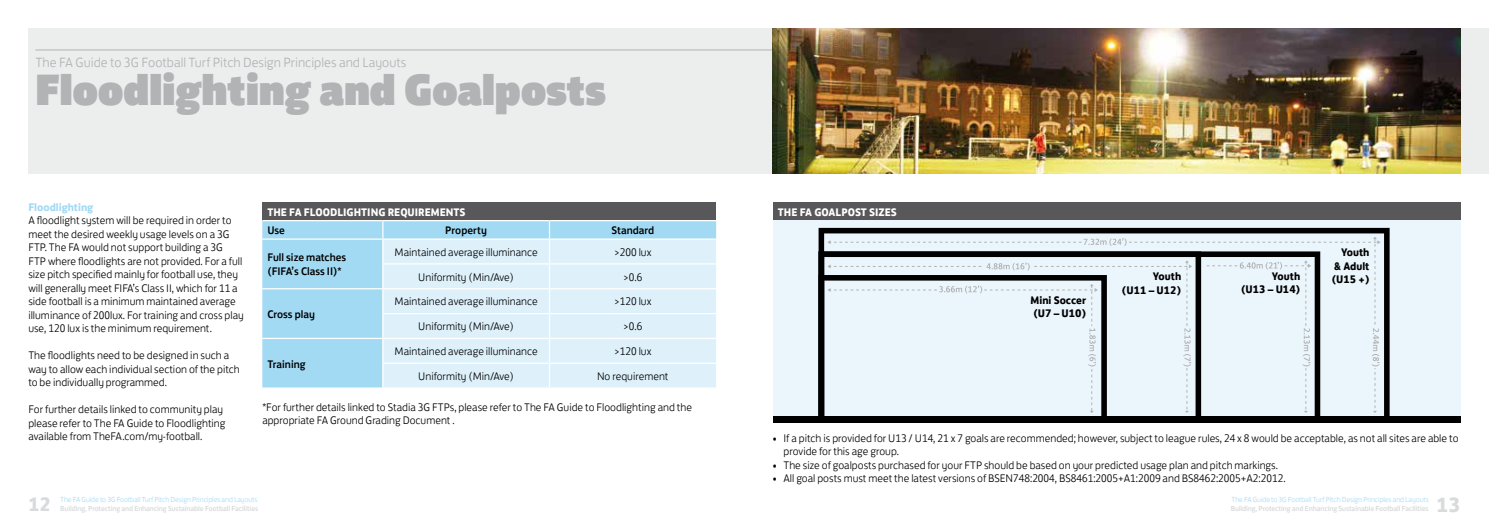
<style>
.page{position:relative;width:1489px;height:525px;background:#fff}
.page>*{position:absolute;margin:0;border:0;box-sizing:border-box;transform-origin:0 0}
.t1{font:45px "FS Jack Poster";letter-spacing:-.01em;color:#b1b3b4}
.t2{font:700 21.25px "FS Jack";color:#d9dadb}
.t3{font:700 20px "FS Jack";color:#d9dadb}
.t4{font:300 13.75px "FS Jack";color:#b1b3b4}
.t5{font:300 11.25px/13.5px "FS Jack";color:#000}
.t6{font:500 11.25px/13.5px "FS Jack";color:#000}
.t7{font:700 11.25px/13.5px "FS Jack";color:#000;text-align:right}
.t8{font:700 11.25px "FS Jack";color:#fff}
.t9{font:700 11.25px "FS Jack";color:#a2daf4}
.t10{font:500 7.5px "FS Jack";letter-spacing:-.01em;color:#d9dadb}
.t11{font:300 7.5px "FS Jack";letter-spacing:-.01em;color:#a2daf4}
</style>
<div class="page">
<div style="left:28px;top:28px;width:1460px;height:146px;background:#eceded"></div>
<hr style="left:35px;top:50px;width:745px;height:1px;background:#b1b3b4">
<div style="left:772px;top:202px;width:688px;height:18px;background:#58585a"></div>
<div style="left:772px;top:220px;width:688px;height:202px;background:#ebf6fc"></div>
<svg style="left:818px;top:228px;width:571px;height:188px;fill:#000"></svg>
<svg style="left:818px;top:251px;width:502px;height:165px"></svg>
<svg style="left:827px;top:236px;width:553px;height:177px"></svg>
<div style="left:262px;top:202px;width:454px;height:18px;background:#58585a"></div>
<div style="left:262px;top:221px;width:454px;height:166px;background:#a2daf4"></div>
<div style="left:383px;top:239px;width:333px;height:148px;background:#def1fb"></div>
<hr style="left:262px;top:238px;width:121px;height:1px;background:#fff">
<hr style="left:383px;top:238px;width:166px;height:1px;background:#fff">
<hr style="left:549px;top:238px;width:167px;height:1px;background:#fff">
<hr style="left:382px;top:263px;width:167px;height:1px;background:#fff">
<hr style="left:549px;top:263px;width:167px;height:1px;background:#fff">
<hr style="left:262px;top:288px;width:121px;height:1px;background:#fff">
<hr style="left:383px;top:288px;width:166px;height:1px;background:#fff">
<hr style="left:549px;top:288px;width:167px;height:1px;background:#fff">
<hr style="left:382px;top:313px;width:167px;height:1px;background:#fff">
<hr style="left:549px;top:313px;width:167px;height:1px;background:#fff">
<hr style="left:262px;top:337px;width:121px;height:2px;background:#fff">
<hr style="left:383px;top:337px;width:166px;height:2px;background:#fff">
<hr style="left:549px;top:337px;width:167px;height:2px;background:#fff">
<hr style="left:382px;top:362px;width:167px;height:1px;background:#fff">
<svg style="left:382px;top:221px;width:1px;height:166px"></svg>
<hr style="left:549px;top:362px;width:167px;height:1px;background:#fff">
<svg style="left:549px;top:221px;width:1px;height:166px"></svg>
<img style="left:772px;top:28px;width:688px;height:146px">
<div style="left:772px;top:416px;width:688px;height:6px;background:#000"></div>
<p class="t4" style="left:35px;top:52px;width:372px">The FA Guide to 3G Football Turf Pitch Design Principles and Layouts</p>
<h1 class="t1" style="left:35px;top:50px;width:572px">Floodlighting and Goalposts</h1>
<p class="t9" style="left:28px;top:197px;width:66px">FLOODLIGHTING</p>
<p class="t5" style="left:28px;top:212px;width:217px">A floodlight system will be required in order to meet the desired weekly usage levels on a 3G FTP. The FA would not support building a 3G<br>FTP where floodlights are not provided. For a full size pitch specified mainly for football use, they will generally meet FI FA’s Class II, which for 11 a side football is a minimum maintained average illuminance of 200lux. For training and cross play use, 120 lux is the minimum requirement.</p>
<p class="t5" style="left:28px;top:347px;width:213px">The floodlights need to be designed in such a way to allow each individual section of the pitch to be individually programmed.</p>
<p class="t5" style="left:28px;top:401px;width:199px">For further details linked to community play please refer to The FA Guide to Floodlighting available from TheFA.com/my-football.</p>
<p class="t8" style="left:267px;top:202px;width:200px">THE FA FLOODLIGHTING REQUIREMENTS</p>
<p class="t6" style="left:267px;top:222px;width:19px">Use</p>
<p class="t6" style="left:445px;top:222px;width:43px">Property</p>
<p class="t6" style="left:611px;top:222px;width:44px">Standard</p>
<p class="t6" style="left:267px;top:250px;width:80px">Full size matches (FIFA’s Class II)*</p>
<p class="t5" style="left:394px;top:244px;width:145px">Maintained average illuminance</p>
<p class="t5" style="left:614px;top:244px;width:39px">&gt;200 lux</p>
<p class="t5" style="left:418px;top:269px;width:97px">U niformity (Min/Ave)</p>
<p class="t5" style="left:623px;top:269px;width:21px">&gt;0.6</p>
<p class="t6" style="left:267px;top:306px;width:49px">Cross play</p>
<p class="t5" style="left:394px;top:293px;width:145px">Maintained average illuminance</p>
<p class="t5" style="left:614px;top:293px;width:39px">&gt;120 lux</p>
<p class="t5" style="left:418px;top:318px;width:97px">U niformity (Min/Ave)</p>
<p class="t5" style="left:623px;top:318px;width:21px">&gt;0.6</p>
<p class="t5" style="left:394px;top:343px;width:145px">Maintained average illuminance</p>
<p class="t5" style="left:614px;top:343px;width:39px">&gt;120 lux</p>
<p class="t5" style="left:418px;top:368px;width:97px">U niformity (Min/Ave)</p>
<p class="t5" style="left:597px;top:368px;width:73px">No requirement</p>
<p class="t5" style="left:262px;top:399px;width:431px">*For further details linked to Stadia 3G FTPs, please refer to The FA Guide to Floodlighting and the appropriate FA Ground Grading Document .</p>
<p class="t6" style="left:267px;top:356px;width:40px">Training</p>
<p class="t8" style="left:777px;top:202px;width:121px">THE FA GOALPOST SIZES</p>
<p class="t7" style="left:1030px;top:292px;width:57px;text-align:left">MINI SOCCER (U7 – U10)</p>
<p class="t7" style="left:1121px;top:268px;width:61px">YOUTH<br>(U11 – U12)</p>
<p class="t7" style="left:1240px;top:268px;width:61px">YOUTH<br>(U13 – U14)</p>
<p class="t7" style="left:1331px;top:244px;width:39px;text-align:justify;text-indent:9px">YOUTH &amp; ADULT (U15 +)</p>
<p class="t5" style="left:783px;top:429px;width:676px;text-indent:-11px">• If a pitch is provided for U 13 / U 14, 21 x 7 goals are recommended; however, subject to league rules, 24 x 8 would be acceptable, as not all sites are able to provide for this age group.</p>
<p class="t5" style="left:772px;top:456px;width:506px">• The size of goalposts purchased for your FTP should be based on your predicted usage plan and pitch markings.</p>
<p class="t5" style="left:772px;top:470px;width:222px">• All goal posts must meet the latest versions of BSEN</p>
<p class="t5" style="left:1013px;top:470px;width:274px">748:2004, BS8461:2005+A1:2009 and BS8462:2005+A2:2012.</p>
<p class="t11" style="left:60px;top:493px;width:199px">The FA Guide to 3G Football Turf Pitch Design Principles and Layouts</p>
<p class="t10" style="left:60px;top:502px;width:199px">Building, Protecting and Enhancing Sustainable Football Facilities</p>
<p class="t11" style="left:1231px;top:493px;width:199px">The FA Guide to 3G Football Turf Pitch Design Principles and Layouts</p>
<h3 class="t3" style="left:28px;top:487px;width:24px">12</h3>
<p class="t10" style="left:1230px;top:502px;width:199px">Building, Protecting and Enhancing Sustainable Football Facilities</p>
<h2 class="t2" style="left:1436px;top:486px;width:26px">13</h2>
</div>
